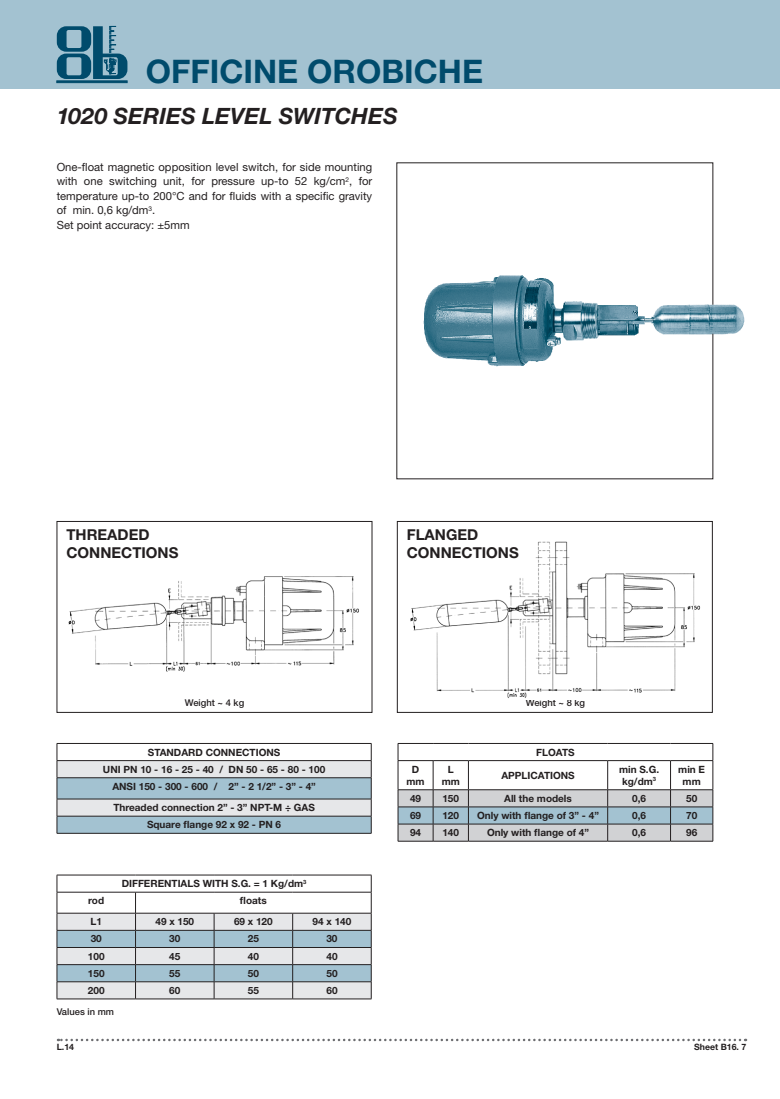
<style>
.page{position:relative;width:780px;height:1099px;background:#fff}
.page>*{position:absolute;margin:0;border:0;box-sizing:border-box;transform-origin:0 0}
.t1{font:700 32.5px "Helvetica Neue LT Std";color:#004b6c}
.t2{font:italic 700 22.5px "Helvetica Neue LT Std";color:#231f20}
.t3{font:700 15px/18px "Helvetica Neue LT Std";color:#231f20}
.t4{font:11.25px/14.4px "Helvetica Neue LT Std";color:#231f20}
.t5{font:700 10px/12px "Helvetica Neue LT Std";color:#231f20;text-align:center}
.t6{font:500 9.38px "Helvetica Neue LT Std";color:#231f20}
.t7{font:700 8.75px "Helvetica Neue LT Std";color:#231f20}
</style>
<div class="page">
<div style="left:0;top:0;width:780px;height:89px;background:#a3c2d1"></div>
<svg style="left:58px;top:1038px;width:688px;height:3px"></svg>
<hr style="left:57px;top:81px;width:70px;height:2px;background:#004b6c">
<svg style="left:57px;top:26px;width:70px;height:53px"></svg>
<img style="left:713px;top:267px;width:32px;height:108px">
<svg style="left:396px;top:162px;width:317px;height:317px"></svg>
<img style="left:68px;top:576px;width:291px;height:96px">
<div style="left:57px;top:521px;width:315px;height:191px;border:1px solid #231f20"></div>
<img style="left:410px;top:541px;width:290px;height:157px">
<div style="left:397px;top:521px;width:315px;height:191px;border:1px solid #231f20"></div>
<svg style="left:57px;top:743px;width:315px;height:90px"></svg>
<hr style="left:57px;top:833px;width:314px;height:1px;background:#231f20">
<svg style="left:398px;top:743px;width:315px;height:98px"></svg>
<hr style="left:398px;top:841px;width:35px;height:1px;background:#231f20">
<hr style="left:433px;top:841px;width:35px;height:1px;background:#231f20">
<hr style="left:468px;top:841px;width:139px;height:1px;background:#231f20">
<hr style="left:607px;top:841px;width:63px;height:1px;background:#231f20">
<hr style="left:670px;top:841px;width:43px;height:1px;background:#231f20">
<hr style="left:57px;top:874px;width:78px;height:1px;background:#231f20">
<hr style="left:135px;top:874px;width:79px;height:1px;background:#231f20">
<hr style="left:214px;top:874px;width:79px;height:1px;background:#231f20">
<hr style="left:293px;top:874px;width:78px;height:1px;background:#231f20">
<svg style="left:57px;top:875px;width:315px;height:123px"></svg>
<hr style="left:57px;top:998px;width:78px;height:1px;background:#231f20">
<hr style="left:135px;top:998px;width:79px;height:1px;background:#231f20">
<hr style="left:214px;top:998px;width:79px;height:1px;background:#231f20">
<hr style="left:293px;top:998px;width:78px;height:1px;background:#231f20">
<h1 class="t1" style="left:146px;top:51px;width:338px">OFFICINE OROBICHE</h1>
<h2 class="t2" style="left:57px;top:102px;width:342px">1020 SERIES LEVEL SWITCHES</h2>
<p class="t4" style="left:57px;top:160px;width:317px">One-float magnetic opposition level switch, for side mounting with one switching unit, for pressure up-to 52 kg/cm<sup>2</sup>, for temperature up-to 200°C and for fluids with a specific gravity of min. 0,6 kg/dm<sup>3</sup>.<br>Set point accuracy: ±5mm</p>
<h3 class="t3" style="left:66px;top:525px;width:113px">THREADED<br>CONNECTIONS</h3>
<h3 class="t3" style="left:407px;top:525px;width:113px">FLANGED<br>CONNECTIONS</h3>
<p class="t6" style="left:185px;top:696px;width:61px">Weight ~ 4 kg</p>
<p class="t6" style="left:525px;top:696px;width:61px">Weight ~ 8 kg</p>
<p class="t5" style="left:103px;top:743px;width:224px;line-height:17.1px">STANDARD CONNECTIONS<br>UNI PN 10 - 16 - 25 - 40 / DN 50 - 65 - 80 - 100<br>ANSI 150 - 300 - 600 / 2” - 2 1/2” - 3” - 4”</p>
<p class="t5" style="left:113px;top:798px;width:203px;line-height:17.1px">Threaded connection 2” - 3” NPT-M ÷ GAS<br>Square flange 92 x 92 - PN 6</p>
<p class="t5" style="left:122px;top:877px;width:186px">DIFFERENTIALS WITH S.G. = 1 Kg/dm<sup>3</sup></p>
<p class="t5" style="left:88px;top:894px;width:17px">rod</p>
<p class="t5" style="left:240px;top:894px;width:28px">floats</p>
<p class="t5" style="left:90px;top:915px;width:13px">L1</p>
<p class="t5" style="left:155px;top:915px;width:40px">49 x 150</p>
<p class="t5" style="left:234px;top:915px;width:40px">69 x 120</p>
<p class="t5" style="left:312px;top:915px;width:40px">94 x 140</p>
<p class="t5" style="left:91px;top:932px;width:13px">30</p>
<p class="t5" style="left:169px;top:932px;width:13px">30</p>
<p class="t5" style="left:248px;top:932px;width:13px">25</p>
<p class="t5" style="left:326px;top:932px;width:13px">30</p>
<p class="t5" style="left:88px;top:949px;width:18px">100</p>
<p class="t5" style="left:169px;top:949px;width:13px">45</p>
<p class="t5" style="left:248px;top:949px;width:13px">40</p>
<p class="t5" style="left:326px;top:949px;width:13px">40</p>
<p class="t5" style="left:88px;top:966px;width:18px">150</p>
<p class="t5" style="left:169px;top:966px;width:13px">55</p>
<p class="t5" style="left:248px;top:966px;width:13px">50</p>
<p class="t5" style="left:326px;top:966px;width:13px">50</p>
<p class="t5" style="left:88px;top:984px;width:18px">200</p>
<p class="t5" style="left:169px;top:984px;width:13px">60</p>
<p class="t5" style="left:248px;top:984px;width:13px">55</p>
<p class="t5" style="left:326px;top:984px;width:13px">60</p>
<p class="t6" style="left:57px;top:1006px;width:59px">Values in mm</p>
<p class="t5" style="left:536px;top:745px;width:40px">FLOATS</p>
<p class="t5" style="left:406px;top:763px;width:20px">D mm</p>
<p class="t5" style="left:441px;top:763px;width:20px">L mm</p>
<p class="t5" style="left:501px;top:769px;width:75px">APPLICATIONS</p>
<p class="t5" style="left:619px;top:763px;width:41px">min S.G. kg/dm<sup>3</sup></p>
<p class="t5" style="left:678px;top:763px;width:28px">min E mm</p>
<p class="t5" style="left:410px;top:792px;width:13px">49</p>
<p class="t5" style="left:442px;top:792px;width:18px">150</p>
<p class="t5" style="left:504px;top:792px;width:69px">All the models</p>
<p class="t5" style="left:632px;top:792px;width:15px">0,6</p>
<p class="t5" style="left:686px;top:792px;width:13px">50</p>
<p class="t5" style="left:410px;top:809px;width:13px">69</p>
<p class="t5" style="left:442px;top:809px;width:18px">120</p>
<p class="t5" style="left:477px;top:809px;width:123px">Only with flange of 3” - 4”</p>
<p class="t5" style="left:632px;top:809px;width:15px">0,6</p>
<p class="t5" style="left:686px;top:809px;width:13px">70</p>
<p class="t5" style="left:410px;top:826px;width:13px">94</p>
<p class="t5" style="left:442px;top:826px;width:18px">140</p>
<p class="t5" style="left:487px;top:826px;width:104px">Only with flange of 4”</p>
<p class="t5" style="left:632px;top:826px;width:15px">0,6</p>
<p class="t5" style="left:686px;top:826px;width:13px">96</p>
<p class="t7" style="left:57px;top:1041px;width:19px">L.14</p>
<p class="t7" style="left:694px;top:1041px;width:54px">Sheet B16. 7</p>
</div>
